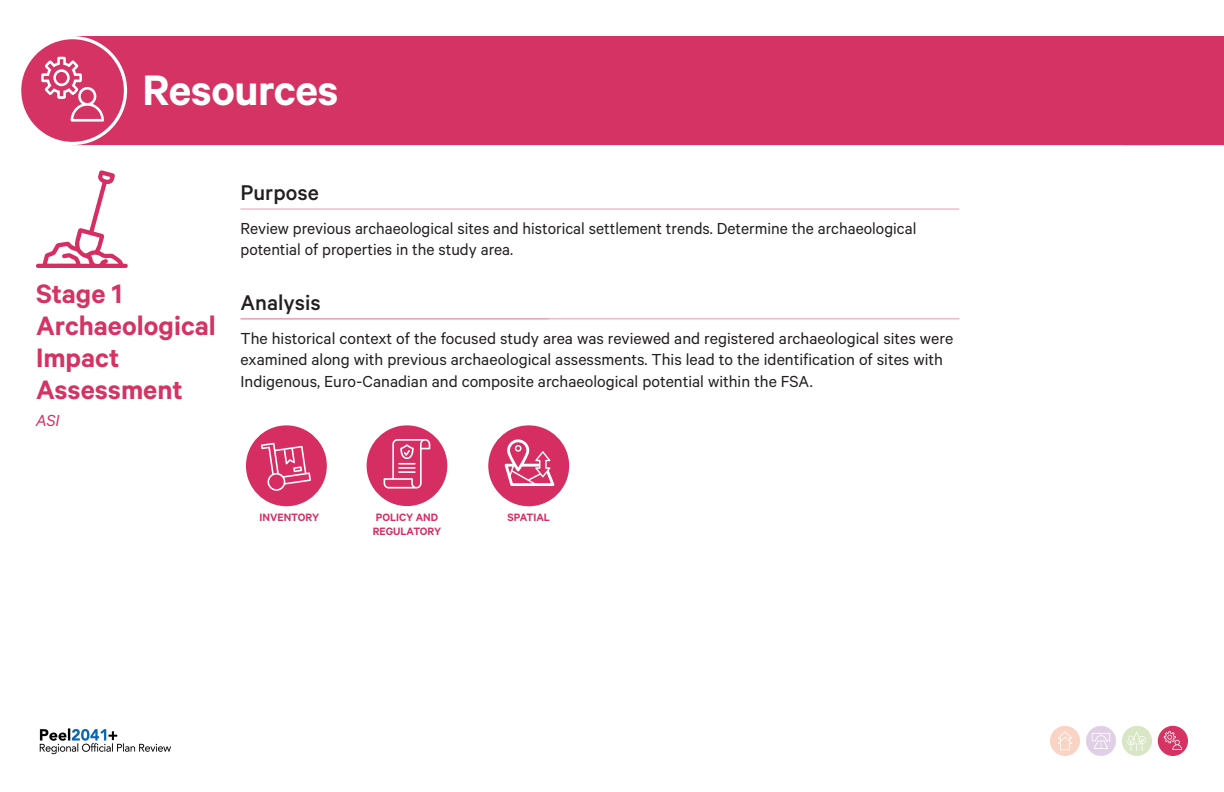
<style>
.page{position:relative;width:1224px;height:792px;background:#fff}
.page>*{position:absolute;margin:0;border:0;box-sizing:border-box;transform-origin:0 0}
.t1{font:600 48px "Calibre";letter-spacing:-.01em;color:#fff}
.t2{font:600 30px/32px "Calibre";color:#d43363}
.t3{font:500 24px "Calibre";color:#231f20}
.t4{font:18px/21.6px "Calibre";color:#231f20}
.t5{font:italic 18px "Calibre";color:#d43363}
.t6{font:600 12px/14.4px "Calibre";color:#d62e63}
</style>
<div class="page">
<div style="left:367px;top:425px;width:80px;height:81px;background:#d62e63;border-radius:50%"></div>
<svg style="left:384px;top:439px;width:46px;height:50px"></svg>
<div style="left:246px;top:425px;width:81px;height:81px;background:#d62e63;border-radius:50%"></div>
<svg style="left:261px;top:443px;width:50px;height:48px"></svg>
<div style="left:488px;top:425px;width:81px;height:81px;background:#d62e63;border-radius:50%"></div>
<svg style="left:504px;top:439px;width:51px;height:47px"></svg>
<img style="left:39px;top:728px;width:132px;height:27px">
<div style="left:1087px;top:727px;width:28px;height:28px;background:#e1d0e5;border-radius:50%"></div>
<div style="left:1086px;top:726px;width:30px;height:30px;border:2px solid #9d64aa;border-radius:50%"></div>
<svg style="left:1092px;top:733px;width:18px;height:16px"></svg>
<div style="left:1123px;top:727px;width:28px;height:28px;background:#d8e6c6;border-radius:50%"></div>
<div style="left:1122px;top:726px;width:30px;height:30px;border:2px solid #7dae41;border-radius:50%"></div>
<svg style="left:1127px;top:732px;width:19px;height:18px"></svg>
<div style="left:1158px;top:726px;width:29px;height:29px;background:#d43363;border-radius:50%"></div>
<div style="left:1158px;top:726px;width:30px;height:30px;border:1px solid #d43363;border-radius:50%"></div>
<svg style="left:1164px;top:731px;width:18px;height:19px"></svg>
<div style="left:1051px;top:727px;width:28px;height:28px;background:#f9d4c4;border-radius:50%"></div>
<div style="left:1050px;top:726px;width:30px;height:30px;border:2px solid #ee723b;border-radius:50%"></div>
<svg style="left:1058px;top:731px;width:14px;height:19px"></svg>
<div style="left:1125px;top:38px;width:97px;height:106px;background:#d43363"></div>
<div style="left:1123px;top:36px;width:101px;height:109px;border:3px solid #d43363"></div>
<div style="left:73px;top:36px;width:1087px;height:109px;background:#d43363"></div>
<div style="left:20px;top:38px;width:105px;height:105px;background:#d43363;border-radius:50%"></div>
<div style="left:18px;top:36px;width:109px;height:109px;border:3px solid #fff;border-radius:50%"></div>
<svg style="left:41px;top:57px;width:63px;height:65px"></svg>
<hr style="left:240px;top:209px;width:719px;height:1px;background:#ea99b1">
<hr style="left:241px;top:318px;width:718px;height:1px;background:#ea99b1">
<svg style="left:36px;top:170px;width:92px;height:98px"></svg>
<h1 class="t1" style="left:142px;top:61px;width:198px">Resources</h1>
<p class="t3" style="left:241px;top:179px;width:80px">Purpose</p>
<p class="t2" style="left:36px;top:276px;width:181px">Stage 1<br>Archaeological<br>Impact<br>Assessment</p>
<p class="t5" style="left:36px;top:410px;width:25px">ASI</p>
<p class="t4" style="left:240px;top:217px;width:677px">Review previous archaeological sites and historical settlement trends. Determine the archaeological potential of properties in the study area.</p>
<p class="t3" style="left:241px;top:289px;width:82px">Analysis</p>
<p class="t4" style="left:241px;top:327px;width:714px">The historical context of the focused study area was reviewed and registered archaeological sites were examined along with previous archaeological assessments. This lead to the identification of sites with<br>Indigenous, Euro-Canadian and composite archaeological potential within the FSA.</p>
<p class="t6" style="left:260px;top:509px;width:61px">INVENTORY</p>
<p class="t6" style="left:507px;top:509px;width:44px">SPATIAL</p>
<p class="t6" style="left:373px;top:509px;width:70px">POLICY AND<br>REGULATORY</p>
</div>
